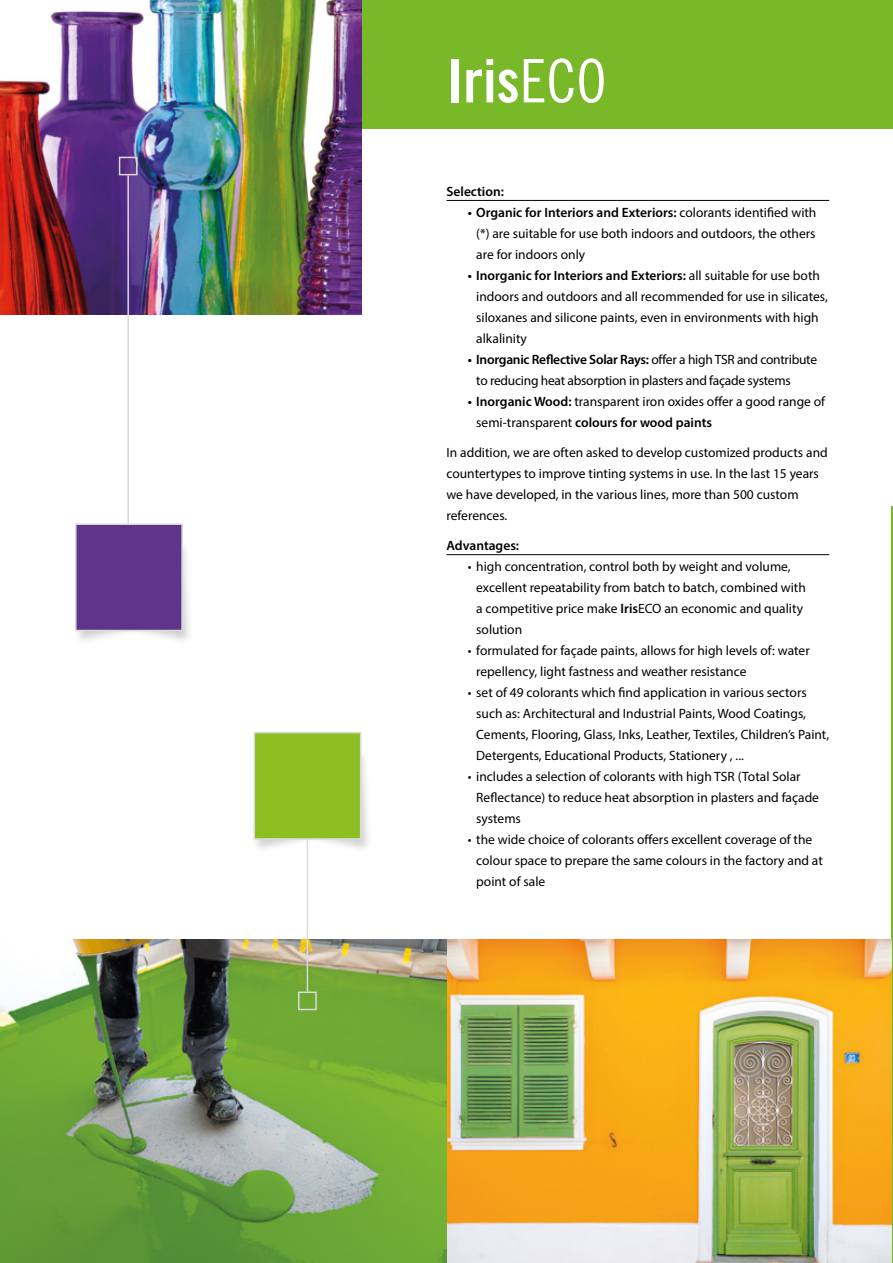
<style>
.page{position:relative;width:893px;height:1263px;background:#fff}
.page>*{position:absolute;margin:0;border:0;box-sizing:border-box;transform-origin:0 0}
.t1{font:60px "Trade Gothic Bold Cond Twenty";color:#fff}
.t2{font:13.5px/21px "Myriad Pro";color:#000}
.t3{font:13.5px/21px "Myriad Pro";letter-spacing:-.02em;color:#000}
.t4{font:600 13.5px "Myriad Pro";color:#000}
.s1{font-family:"Trade Gothic Cond Eighteen"}
.s2{font-weight:600}
</style>
<div class="page">
<hr style="left:892px;top:506px;width:1px;height:757px;background:#79b829">
<div style="left:276px;top:0;width:617px;height:129px;background:#79b829"></div>
<img style="left:0;top:0;width:361px;height:315px">
<img style="left:0;top:940px;width:892px;height:323px">
<hr style="left:127px;top:175px;width:2px;height:354px;background:#dadada">
<div style="left:119px;top:157px;width:19px;height:18px;border:2px solid #dadada"></div>
<div style="left:72px;top:538px;width:122px;height:108px;background:#000;opacity:.2"></div>
<div style="left:251px;top:747px;width:122px;height:107px;background:#000;opacity:.2"></div>
<div style="left:75px;top:523px;width:108px;height:108px;background:#60348b;border:2px solid #dadada"></div>
<hr style="left:307px;top:764px;width:1px;height:227px;background:#dadada">
<div style="left:298px;top:991px;width:19px;height:19px;border:2px solid #dadada"></div>
<div style="left:254px;top:732px;width:107px;height:108px;background:#8dbe22;border:2px solid #dadada"></div>
<hr style="left:446px;top:200px;width:383px;height:1px;background:#000">
<hr style="left:446px;top:554px;width:383px;height:1px;background:#000">
<h1 class="t1" style="left:446px;top:44px;width:161px">Iris<span class="s1">ECO</span></h1>
<p class="t4" style="left:446px;top:183px;width:59px">Selection:</p>
<p class="t2" style="left:476px;top:202px;width:342px;text-align:justify;text-indent:-9px"><span class="s2">• Organic for Interiors and Exteriors:</span> colorants identified with (*) are suitable for use both indoors and outdoors, the others are for indoors only</p>
<p class="t2" style="left:476px;top:265px;width:353px;text-indent:-9px"><span class="s2">• Inorganic for Interiors and Exteriors:</span> all suitable for use both indoors and outdoors and all recommended for use in silicates, siloxanes and silicone paints, even in environments with high alkalinity</p>
<p class="t3" style="left:476px;top:349px;width:342px;text-indent:-9px"><span class="s2">• Inorganic Reflective Solar Rays:</span> offer a high TSR and contribute to reducing heat absorption in plasters and façade systems</p>
<p class="t2" style="left:476px;top:391px;width:350px;text-indent:-9px"><span class="s2">• Inorganic Wood:</span> transparent iron oxides offer a good range of semi-transparent <span class="s2">colours for wood paints</span></p>
<p class="t2" style="left:446px;top:441px;width:383px">In addition, we are often asked to develop customized products and countertypes to improve tinting systems in use. In the last 15 years we have developed, in the various lines, more than 500 custom references.</p>
<p class="t4" style="left:446px;top:537px;width:74px">Advantages:</p>
<p class="t2" style="left:476px;top:556px;width:331px;text-indent:-9px">• high concentration, control both by weight and volume, excellent repeatability from batch to batch, combined with a competitive price make <span class="s2">Iris</span>ECO an economic and quality solution</p>
<p class="t2" style="left:476px;top:640px;width:335px;text-indent:-9px">• formulated for façade paints, allows for high levels of: water repellency, light fastness and weather resistance</p>
<p class="t2" style="left:476px;top:682px;width:354px;text-indent:-9px">• set of 49 colorants which find application in various sectors such as: Architectural and Industrial Paints, Wood Coatings, Cements, Flooring, Glass, Inks, Leather, Textiles, Children’s Paint, Detergents, Educational Products, Stationery , ...</p>
<p class="t2" style="left:476px;top:766px;width:344px;text-indent:-9px">• includes a selection of colorants with high TSR (Total Solar<br>Reflectance) to reduce heat absorption in plasters and façade systems</p>
<p class="t2" style="left:476px;top:829px;width:348px;text-indent:-9px">• the wide choice of colorants offers excellent coverage of the colour space to prepare the same colours in the factory and at point of sale</p>
</div>
